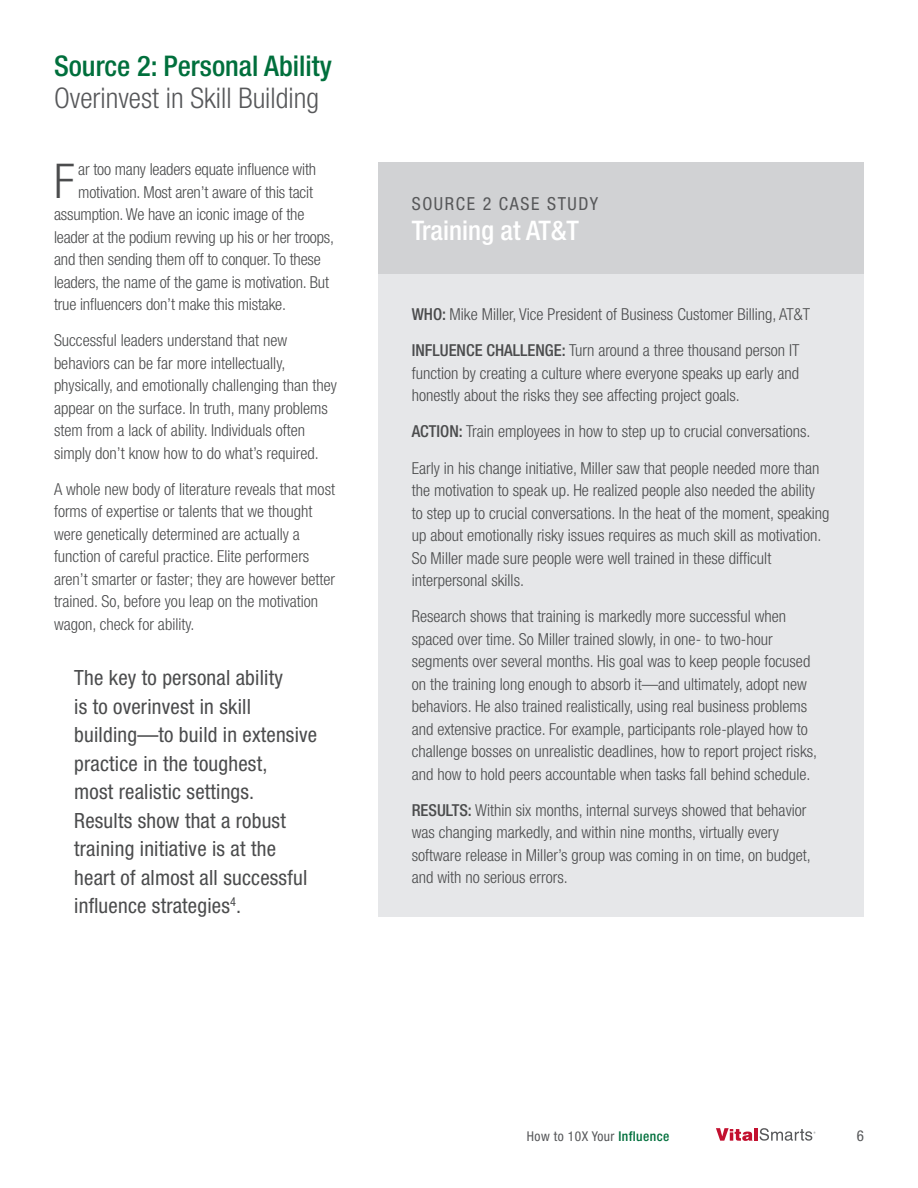
<style>
.page{position:relative;width:918px;height:1188px;background:#fff}
.page>*{position:absolute;margin:0;border:0;box-sizing:border-box;transform-origin:0 0}
.t1{font:300 condensed 48px "Helvetica Neue";color:#4b4c4d}
.t2{font:300 condensed 28.5px "Helvetica Neue";color:#57585a}
.t3{font:500 condensed 28.5px "Helvetica Neue";color:#006f3c}
.t4{font:500 condensed 27px "Helvetica Neue";color:#fff}
.t5{font:condensed 21px/28.5px "Helvetica Neue";letter-spacing:.01em;color:#4b4c4d}
.t6{font:condensed 18px "Helvetica Neue";letter-spacing:.09em;color:#57585a}
.t7{font:300 condensed 16.5px/22.5px "Helvetica Neue";color:#4b4c4d}
.t8{font:condensed 15px "Helvetica Neue";color:#57585a}
.t9{font:condensed 13.5px "Helvetica Neue";letter-spacing:.03em;color:#57585a}
.s1{font-weight:500}
.s2{font-weight:500;color:#006f3c}
</style>
<div class="page">
<svg style="left:716px;top:1128px;width:37px;height:13px"></svg>
<hr style="left:754px;top:1128px;width:4px;height:13px;background:#c3102f">
<svg style="left:760px;top:1128px;width:55px;height:13px"></svg>
<div style="left:378px;top:162px;width:486px;height:755px;background:#e6e7e9"></div>
<div style="left:378px;top:162px;width:486px;height:112px;background:#d1d2d4"></div>
<h2 class="t3" style="left:54px;top:49px;width:279px">Source 2: Personal Ability</h2>
<h2 class="t2" style="left:54px;top:81px;width:267px">Overinvest in Skill Building</h2>
<h1 class="t1" style="left:54px;top:153px;width:22px">F</h1>
<p class="t7" style="left:78px;top:158px;width:239px">ar too many leaders equate influence with</p>
<p class="t7" style="left:78px;top:180px;width:236px">motivation. Most aren’t aware of this tacit</p>
<p class="t7" style="left:54px;top:203px;width:252px">assumption. We have an iconic image of the</p>
<p class="t7" style="left:54px;top:225px;width:282px">leader at the podium revving up his or her troops,</p>
<p class="t7" style="left:54px;top:248px;width:268px">and then sending them off to conquer. To these</p>
<p class="t7" style="left:54px;top:270px;width:277px">leaders, the name of the game is motivation. But</p>
<p class="t7" style="left:54px;top:293px;width:234px">true influencers don’t make this mistake.</p>
<p class="t7" style="left:54px;top:329px;width:284px">Successful leaders understand that new behaviors can be far more intellectually, physically, and emotionally challenging than they appear on the surface. In truth, many problems stem from a lack of ability. Individuals often simply don’t know how to do what’s required.</p>
<p class="t7" style="left:54px;top:477px;width:283px">A whole new body of literature reveals that most forms of expertise or talents that we thought were genetically determined are actually a function of careful practice. Elite performers aren’t smarter or faster; they are however better trained. So, before you leap on the motivation wagon, check for ability.</p>
<p class="t5" style="left:74px;top:663px;width:245px">The key to personal ability<br>is to overinvest in skill building—to build in extensive practice in the toughest,<br>most realistic settings.<br>Results show that a robust training initiative is at the heart of almost all successful influence strategies<sup>4</sup>.</p>
<p class="t6" style="left:412px;top:193px;width:187px">Source 2 Case Study</p>
<h3 class="t4" style="left:412px;top:214px;width:169px">Training at AT&amp;T</h3>
<p class="t7" style="left:412px;top:297px;width:400px;line-height:36px"><span class="s1">WHO:</span> Mike Miller, Vice President of Business Customer Billing, AT&amp;T<br><span class="s1">INFLUENCE CHALLENGE:</span> Turn around a three thousand person IT</p>
<p class="t7" style="left:412px;top:362px;width:389px">function by creating a culture where everyone speaks up early and honestly about the risks they see affecting project goals.</p>
<p class="t7" style="left:412px;top:414px;width:409px;line-height:36px"><span class="s1">ACTION:</span> Train employees in how to step up to crucial conversations.<br>Early in his change initiative, Miller saw that people needed more than</p>
<p class="t7" style="left:412px;top:479px;width:419px">the motivation to speak up. He realized people also needed the ability to step up to crucial conversations. In the heat of the moment, speaking up about emotionally risky issues requires as much skill as motivation.<br>So Miller made sure people were well trained in these difficult interpersonal skills.</p>
<p class="t7" style="left:412px;top:605px;width:407px">Research shows that training is markedly more successful when spaced over time. So Miller trained slowly, in one- to two-hour segments over several months. His goal was to keep people focused on the training long enough to absorb it—and ultimately, adopt new behaviors. He also trained realistically, using real business problems and extensive practice. For example, participants role-played how to challenge bosses on unrealistic deadlines, how to report project risks, and how to hold peers accountable when tasks fall behind schedule.</p>
<p class="t7" style="left:412px;top:798px;width:401px"><span class="s1">RESULTS:</span> Within six months, internal surveys showed that behavior was changing markedly, and within nine months, virtually every software release in Miller’s group was coming in on time, on budget, and with no serious errors.</p>
<p class="t9" style="left:527px;top:1128px;width:144px">How to 10X Your <span class="s2">Influence</span></p>
<p class="t8" style="left:857px;top:1127px;width:9px">6</p>
</div>
